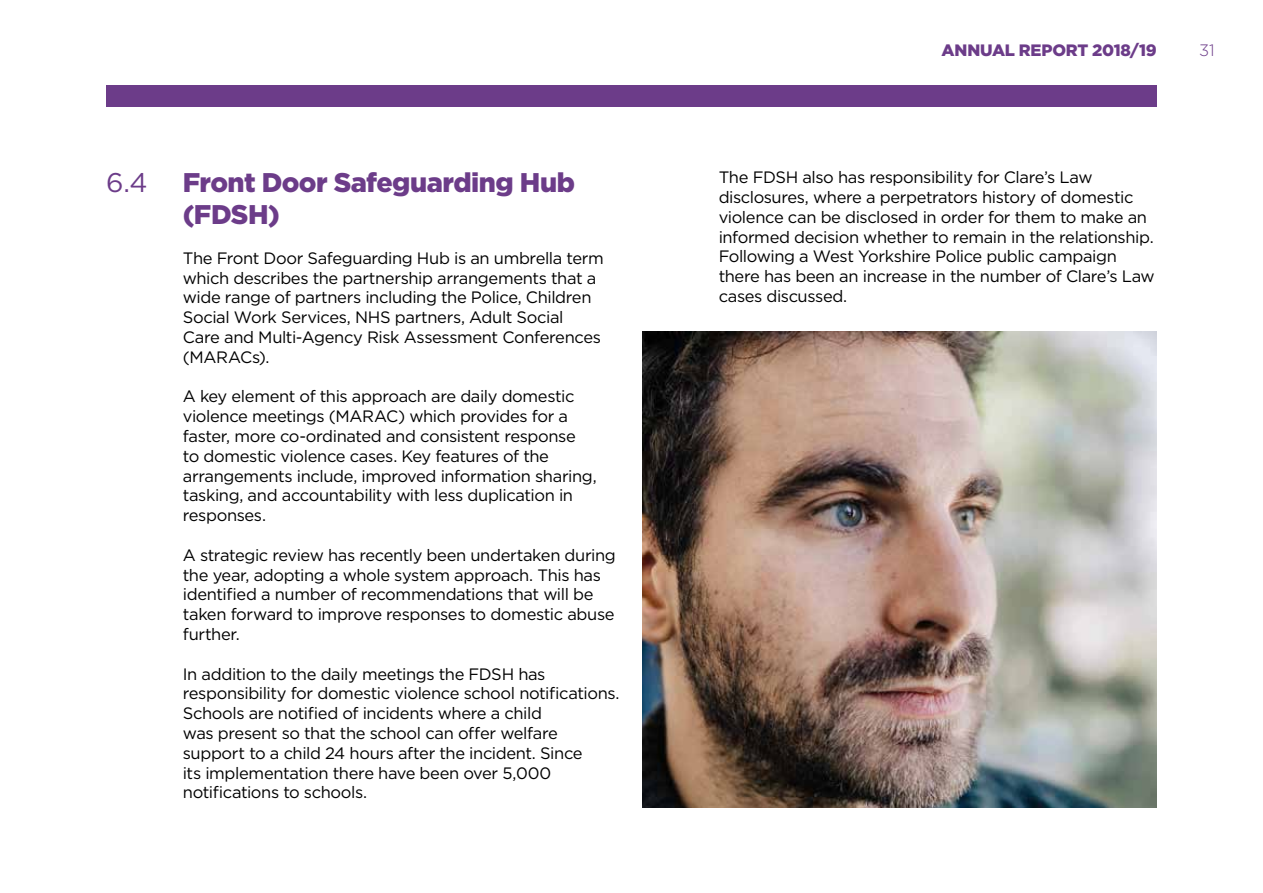
<style>
.page{position:relative;width:1263px;height:893px;background:#fff}
.page>*{position:absolute;margin:0;border:0;box-sizing:border-box;transform-origin:0 0}
.t1{font:900 27px/32.4px "Gotham";letter-spacing:-.02em;color:#6c3c89}
.t2{font:27px "Gotham";color:#6c3c89}
.t3{font:16.5px/19.8px "Gotham";letter-spacing:-.025em;color:#000}
.t4{font:900 16.5px "Gotham";letter-spacing:-.015em;color:#6c3c89}
.t5{font:300 16.5px "Gotham";color:#6c3c89}
</style>
<div class="page">
<div style="left:106px;top:85px;width:1051px;height:21px;background:#6c3c89"></div>
<img style="left:642px;top:332px;width:515px;height:476px">
<h1 class="t2" style="left:106px;top:165px;width:43px">6.4</h1>
<h1 class="t1" style="left:183px;top:166px;width:394px">Front Door Safeguarding Hub (FDSH)</h1>
<p class="t3" style="left:183px;top:248px;width:422px">The Front Door Safeguarding Hub is an umbrella term which describes the partnership arrangements that a wide range of partners including the Police, Children Social Work Services, NHS partners, Adult Social Care and Multi-Agency Risk Assessment Conferences (MARACs).</p>
<p class="t3" style="left:183px;top:386px;width:415px">A key element of this approach are daily domestic violence meetings (MARAC) which provides for a faster, more co-ordinated and consistent response<br>to domestic violence cases. Key features of the arrangements include, improved information sharing, tasking, and accountability with less duplication in responses.</p>
<p class="t3" style="left:183px;top:545px;width:434px">A strategic review has recently been undertaken during the year, adopting a whole system approach. This has identified a number of recommendations that will be taken forward to improve responses to domestic abuse further.</p>
<p class="t3" style="left:183px;top:663px;width:438px">In addition to the daily meetings the FDSH has responsibility for domestic violence school notifications.<br>Schools are notified of incidents where a child<br>was present so that the school can offer welfare support to a child 24 hours after the incident. Since<br>its implementation there have been over 5,000 notifications to schools.</p>
<p class="t4" style="left:941px;top:39px;width:217px">ANNUAL REPORT 2018/19</p>
<p class="t5" style="left:1199px;top:39px;width:17px">31</p>
<p class="t3" style="left:719px;top:167px;width:438px">The FDSH also has responsibility for Clare’s Law disclosures, where a perpetrators history of domestic violence can be disclosed in order for them to make an informed decision whether to remain in the relationship.<br>Following a West Yorkshire Police public campaign there has been an increase in the number of Clare’s Law cases discussed.</p>
</div>
